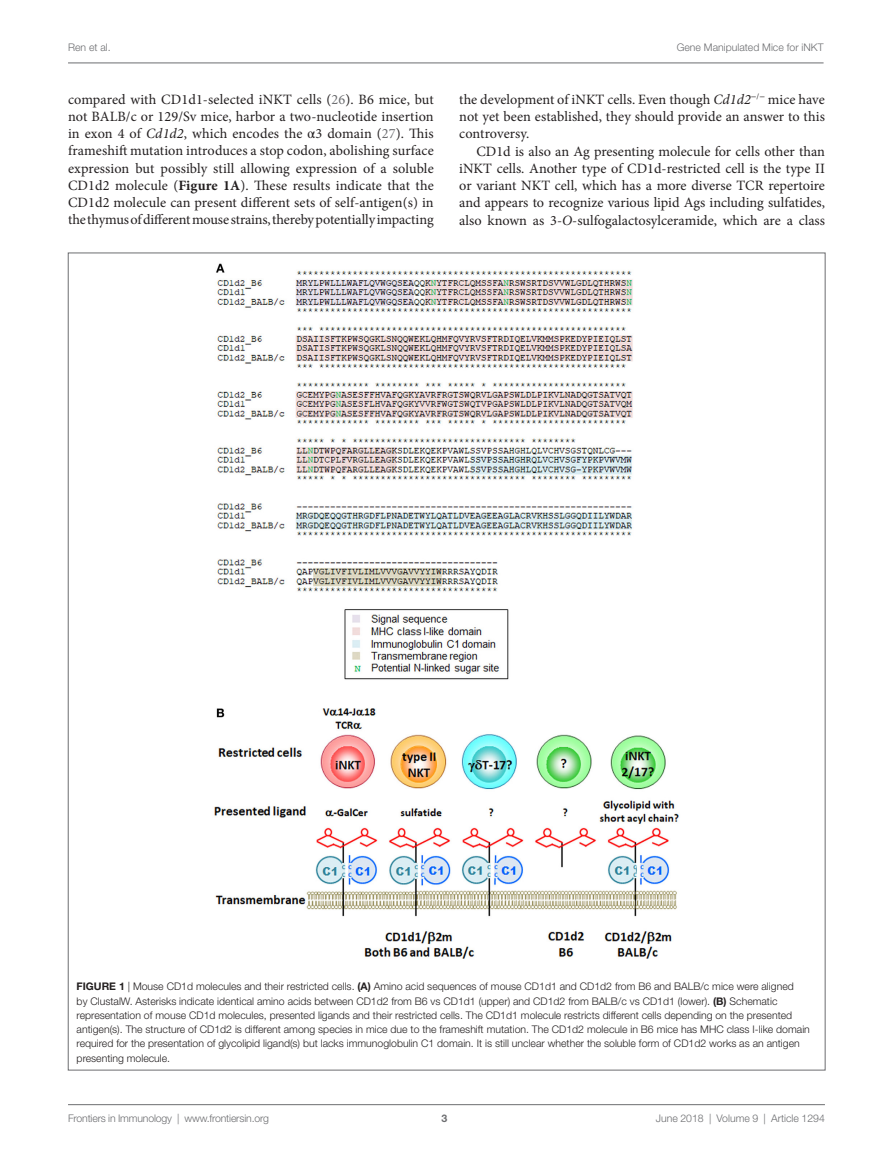
<style>
.page{position:relative;width:893px;height:1170px;background:#fff}
.page>*{position:absolute;margin:0;border:0;box-sizing:border-box;transform-origin:0 0}
.t1{font:14.25px/17.2px "Minion Pro";color:#231f20;text-align:justify}
.t2{font:300 10.5px/14.2px "Helvetica Neue LT Std";color:#231f20}
.t3{font:300 10.5px "Helvetica Neue LT Std";color:#6c6d70}
.t4{font:700 10.5px "Helvetica Neue LT Std";color:#231f20}
.t5{font:700 10.5px "Helvetica Neue LT Std";color:#6c6d70}
.s1{color:#6c6d70}
.s2{font-style:italic}
.s3{font-family:"STIX General"}
.s4{font-weight:700}
</style>
<div class="page">
<img style="left:214px;top:263px;width:465px;height:696px">
<hr style="left:68px;top:1104px;width:757px;height:1px;background:#6c6d70">
<hr style="left:68px;top:63px;width:755px;height:1px;background:#6c6d70">
<p class="t3" style="left:68px;top:41px;width:44px">Ren et al.</p>
<p class="t3" style="left:677px;top:41px;width:148px">Gene Manipulated Mice for iNKT</p>
<p class="t1" style="left:68px;top:90px;width:367px">compared with CD1d1-selected iNKT cells (<span class="s1">26</span>). B6 mice, but not BALB/c or 129/Sv mice, harbor a two-nucleotide insertion in exon 4 of <span class="s2">Cd1d2</span>, which encodes the <span class="s3">α</span>3 domain (<span class="s1">27</span>). This frameshift mutation introduces a stop codon, abolishing surface expression but possibly still allowing expression of a soluble CD1d2 molecule (<span class="s4">Figure 1A</span>). These results indicate that the CD1d2 molecule can present different sets of self-antigen(s) in the thymus of different mouse strains, thereby potentially impacting</p>
<p class="t1" style="left:459px;top:91px;width:367px">the development of iNKT cells. Even though <span class="s2">Cd1d2</span><sup>−</sup><sup>/</sup><sup>−</sup> mice have not yet been established, they should provide an answer to this controversy.</p>
<p class="t1" style="left:459px;top:142px;width:367px;text-indent:17px">CD1d is also an Ag presenting molecule for cells other than iNKT cells. Another type of CD1d-restricted cell is the type II or variant NKT cell, which has a more diverse TCR repertoire and appears to recognize various lipid Ags including sulfatides, also known as 3-<span class="s2">O</span>-sulfogalactosylceramide, which are a class</p>
<p class="t2" style="left:77px;top:979px;width:735px;text-indent:33px"><span class="s4">E 1</span> | Mouse CD1d molecules and their restricted cells. <span class="s4">(A)</span> Amino acid sequences of mouse CD1d1 and CD1d2 from B6 and BALB/c mice were aligned<br>by ClustalW. Asterisks indicate identical amino acids between CD1d2 from B6 vs CD1d1 (upper) and CD1d2 from BALB/c vs CD1d1 (lower). <span class="s4">(B)</span> Schematic representation of mouse CD1d molecules, presented ligands and their restricted cells. The CD1d1 molecule restricts different cells depending on the presented antigen(s). The structure of CD1d2 is different among species in mice due to the frameshift mutation. The CD1d2 molecule in B6 mice has MHC class I-like domain required for the presentation of glycolipid ligand(s) but lacks immunoglobulin C1 domain. It is still unclear whether the soluble form of CD1d2 works as an antigen presenting molecule.</p>
<p class="t4" style="left:77px;top:980px;width:18px">FIGUR</p>
<p class="t3" style="left:68px;top:1111px;width:203px">Frontiers in Immunology | www.frontiersin.org</p>
<p class="t3" style="left:656px;top:1111px;width:171px">June 2018 | Volume 9 | Article 1294</p>
<p class="t5" style="left:441px;top:1111px;width:7px">3</p>
</div>
